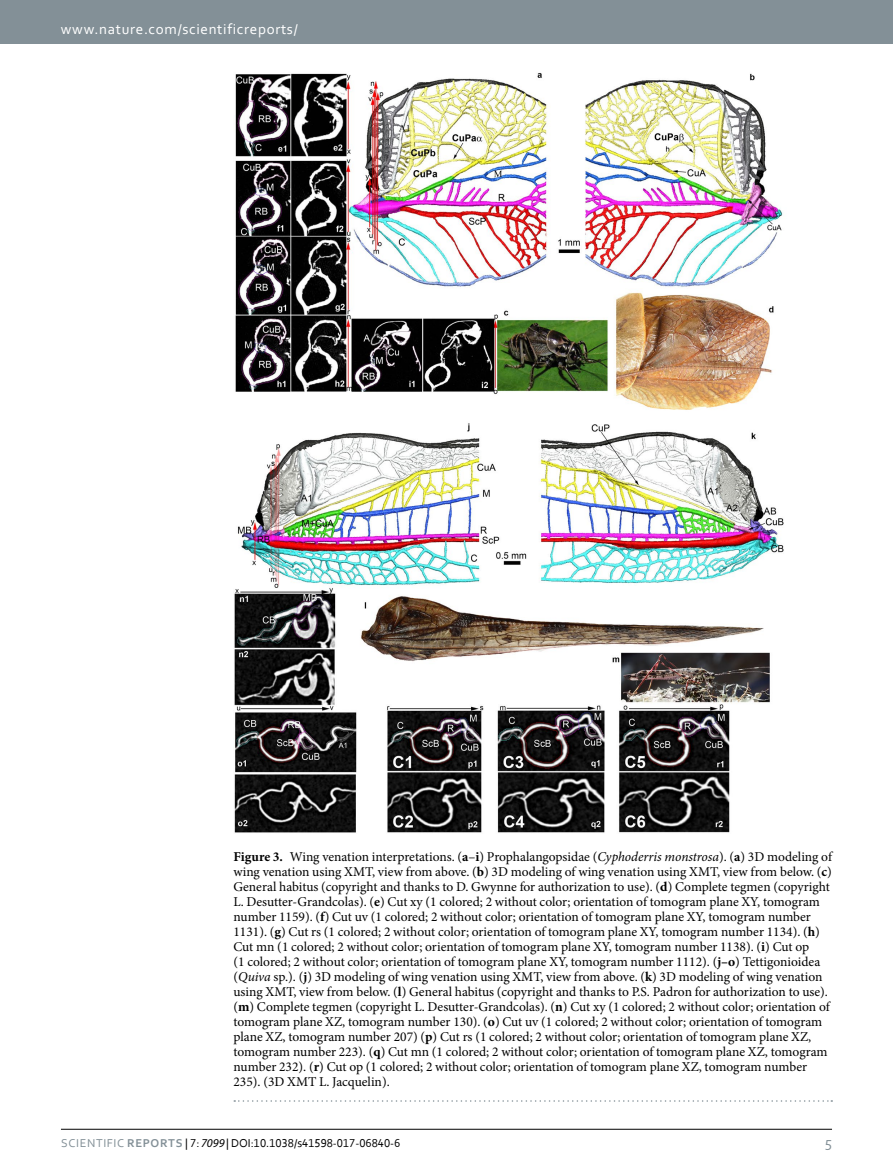
<style>
.page{position:relative;width:893px;height:1174px;background:#fff}
.page>*{position:absolute;margin:0;border:0;box-sizing:border-box;transform-origin:0 0}
.t1{font:15px "Corbel 2";letter-spacing:.045em;color:#fff}
.t2{font:15px "Corbel 2";color:#839097}
.t3{font:13.5px/15px "Minion Pro";letter-spacing:-.005em;color:#000}
.t4{font:12px "Corbel";color:#000}
.s1{font-weight:700}
.s2{font-style:italic}
.s3{font-family:"Corbel 2";color:#839097}
.s4{font-family:"Corbel Bold 2";color:#839097}
.s5{font-family:"Myriad Pro";font-style:italic}
</style>
<div class="page">
<div style="left:0;top:0;width:893px;height:43px;background:#839097"></div>
<hr style="left:61px;top:1129px;width:771px;height:1px;background:#000">
<img style="left:234px;top:73px;width:550px;height:760px">
<svg style="left:234px;top:1100px;width:598px;height:1px"></svg>
<p class="t1" style="left:61px;top:19px;width:238px">www.nature.com/scientificreports/</p>
<p class="t3" style="left:233px;top:849px;width:600px"><span class="s1">Figure 3.</span> Wing venation interpretations. (<span class="s1">a</span>–<span class="s1">i</span>) Prophalangopsidae (<span class="s2">Cyphoderris monstrosa</span>). (<span class="s1">a</span>) 3D modeling of wing venation using XMT, view from above. (<span class="s1">b</span>) 3D modeling of wing venation using XMT, view from below. (<span class="s1">c</span>)<br>General habitus (copyright and thanks to D. Gwynne for authorization to use). (<span class="s1">d</span>) Complete tegmen (copyright L. Desutter-Grandcolas). (<span class="s1">e</span>) Cut xy (1 colored; 2 without color; orientation of tomogram plane XY, tomogram number 1159). (<span class="s1">f</span>) Cut uv (1 colored; 2 without color; orientation of tomogram plane XY, tomogram number 1131). (<span class="s1">g</span>) Cut rs (1 colored; 2 without color; orientation of tomogram plane XY, tomogram number 1134). (<span class="s1">h</span>)<br>Cut mn (1 colored; 2 without color; orientation of tomogram plane XY, tomogram number 1138). (<span class="s1">i</span>) Cut op<br>(1 colored; 2 without color; orientation of tomogram plane XY, tomogram number 1112). (<span class="s1">j–o</span>) Tettigonioidea (<span class="s2">Quiva</span> sp.). (<span class="s1">j</span>) 3D modeling of wing venation using XMT, view from above. (<span class="s1">k</span>) 3D modeling of wing venation using XMT, view from below. (<span class="s1">l</span>) General habitus (copyright and thanks to P.S. Padron for authorization to use). (<span class="s1">m</span>) Complete tegmen (copyright L. Desutter-Grandcolas). (<span class="s1">n</span>) Cut xy (1 colored; 2 without color; orientation of tomogram plane XZ, tomogram number 130). (<span class="s1">o</span>) Cut uv (1 colored; 2 without color; orientation of tomogram plane XZ, tomogram number 207) (<span class="s1">p</span>) Cut rs (1 colored; 2 without color; orientation of tomogram plane XZ, tomogram number 223). (<span class="s1">q</span>) Cut mn (1 colored; 2 without color; orientation of tomogram plane XZ, tomogram number 232). (<span class="s1">r</span>) Cut op (1 colored; 2 without color; orientation of tomogram plane XZ, tomogram number 235). (3D XMT L. Jacquelin).</p>
<p class="t4" style="left:61px;top:1135px;width:341px"><span class="s3">Scientific</span> <span class="s4">REPORTS</span> | 7: <span class="s5">7099</span> | DOI:10.1038/s41598-017-06840-6</p>
<p class="t2" style="left:825px;top:1132px;width:9px">5</p>
</div>
